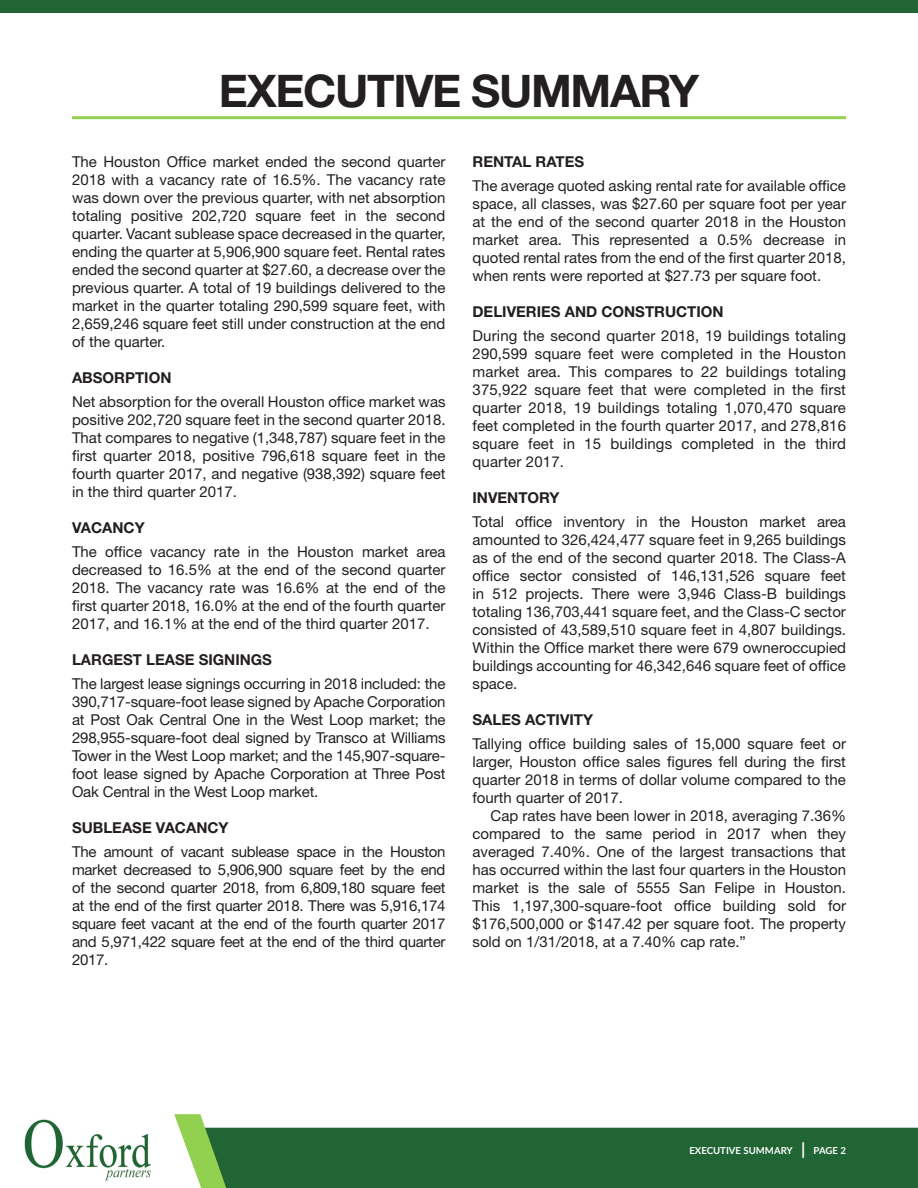
<style>
.page{position:relative;width:918px;height:1188px;background:#fff}
.page>*{position:absolute;margin:0;border:0;box-sizing:border-box;transform-origin:0 0}
.text{font:700 45px "Helvetica Neue";letter-spacing:-.03em;color:#231f20}
.text-2{font:15px/18px "Helvetica Neue";color:#231f20;text-align:justify}
.txt1{font:15px/18px "Helvetica Neue";color:#231f20;text-align:justify}
.t1{font:700 15px "Helvetica Neue";color:#231f20}
.t2{font:700 9.6px "Lato";color:#fff}
.s1{font-size:16.5px}
</style>
<div class="page">
<div style="left:0;top:0;width:918px;height:13px;background:#216534"></div>
<div style="left:226px;top:1128px;width:692px;height:60px;background:#216534"></div>
<img style="left:24px;top:1119px;width:127px;height:62px">
<svg style="left:174px;top:1114px;width:52px;height:74px"></svg>
<hr style="left:72px;top:116px;width:774px;height:3px;background:#91d14f">
<p class="text" style="left:219px;top:63px;width:482px">EXECUTIVE SUMMARY</p>
<p class="text-2" style="left:72px;top:152px;width:375px">The Houston Office market ended the second quarter 2018 with a vacancy rate of 16.5%. The vacancy rate was down over the previous quarter, with net absorption totaling positive 202,720 square feet in the second quarter. Vacant sublease space decreased in the quarter, ending the quarter at 5,906,900 square feet. Rental rates ended the second quarter at $27.60, a decrease over the previous quarter. A total of 19 buildings delivered to the market in the quarter totaling 290,599 square feet, with 2,659,246 square feet still under construction at the end of the quarter.</p>
<p class="t1" style="left:72px;top:368px;width:101px">ABSORPTION</p>
<p class="text-2" style="left:72px;top:392px;width:375px">Net absorption for the overall Houston office market was positive 202,720 square feet in the second quarter 2018.<br>That compares to negative (1,348,787) square feet in the first quarter 2018, positive 796,618 square feet in the fourth quarter 2017, and negative (938,392) square feet in the third quarter 2017.</p>
<p class="t1" style="left:72px;top:518px;width:74px">VACANCY</p>
<p class="text-2" style="left:72px;top:542px;width:375px">The office vacancy rate in the Houston market area decreased to 16.5% at the end of the second quarter 2018. The vacancy rate was 16.6% at the end of the first quarter 2018, 16.0% at the end of the fourth quarter 2017, and 16.1% at the end of the third quarter 2017.</p>
<p class="t1" style="left:72px;top:650px;width:202px">LARGEST LEASE SIGNINGS</p>
<p class="text-2" style="left:72px;top:674px;width:375px">The largest lease signings occurring in 2018 included: the 390,717-square-foot lease signed by Apache Corporation at Post Oak Central One in the West Loop market; the 298,955-square-foot deal signed by Transco at Williams Tower in the West Loop market; and the 145,907-square&shy;foot lease signed by Apache Corporation at Three Post Oak Central in the West Loop market.</p>
<p class="t1" style="left:72px;top:818px;width:158px">SUBLEASE VACANCY</p>
<p class="text-2" style="left:72px;top:842px;width:375px">The amount of vacant sublease space in the Houston market decreased to 5,906,900 square feet by the end of the second quarter 2018, from 6,809,180 square feet at the end of the first quarter 2018. There was 5,916,174 square feet vacant at the end of the fourth quarter 2017 and 5,971,422 square feet at the end of the third quarter 2017.</p>
<p class="t1" style="left:473px;top:152px;width:113px">RENTAL RATES</p>
<p class="text-2" style="left:473px;top:176px;width:375px">The average quoted asking rental rate for available office space, all classes, was $27.60 per square foot per year at the end of the second quarter 2018 in the Houston market area. This represented a 0.5% decrease in quoted rental rates from the end of the first quarter 2018, when rents were reported at $27.73 per square foot.</p>
<p class="t1" style="left:473px;top:302px;width:253px">DELIVERIES AND CONSTRUCTION</p>
<p class="text-2" style="left:473px;top:326px;width:375px">During the second quarter 2018, 19 buildings totaling 290,599 square feet were completed in the Houston market area. This compares to 22 buildings totaling 375,922 square feet that were completed in the first quarter 2018, 19 buildings totaling 1,070,470 square feet completed in the fourth quarter 2017, and 278,816 square feet in 15 buildings completed in the third quarter 2017.</p>
<p class="t1" style="left:473px;top:488px;width:88px">INVENTORY</p>
<p class="text-2" style="left:473px;top:512px;width:375px">Total office inventory in the Houston market area amounted to 326,424,477 square feet in 9,265 buildings as of the end of the second quarter 2018. The Class-A office sector consisted of 146,131,526 square feet in 512 projects. There were 3,946 Class-B buildings totaling 136,703,441 square feet, and the Class-C sector consisted of 43,589,510 square feet in 4,807 buildings.<br>Within the Office market there were 679 owneroccupied buildings accounting for 46,342,646 square feet of office space.</p>
<p class="t1" style="left:473px;top:710px;width:122px">SALES ACTIVITY</p>
<p class="text-2" style="left:473px;top:734px;width:375px">Tallying office building sales of 15,000 square feet or larger, Houston office sales figures fell during the first quarter 2018 in terms of dollar volume compared to the fourth quarter of 2017.</p>
<p class="txt1" style="left:473px;top:806px;width:375px;text-indent:18px">Cap rates have been lower in 2018, averaging 7.36% compared to the same period in 2017 when they averaged 7.40%. One of the largest transactions that has occurred within the last four quarters in the Houston market is the sale of 5555 San Felipe in Houston.<br>This 1,197,300-square-foot office building sold for $176,500,000 or $147.42 per square foot. The property sold on 1/31/2018, at a 7.40% cap rate.”</p>
<p class="t2" style="left:689px;top:1143px;width:158px">EXECUTIVE SUMMARY <span class="s1">|</span> PAGE 2</p>
</div>
